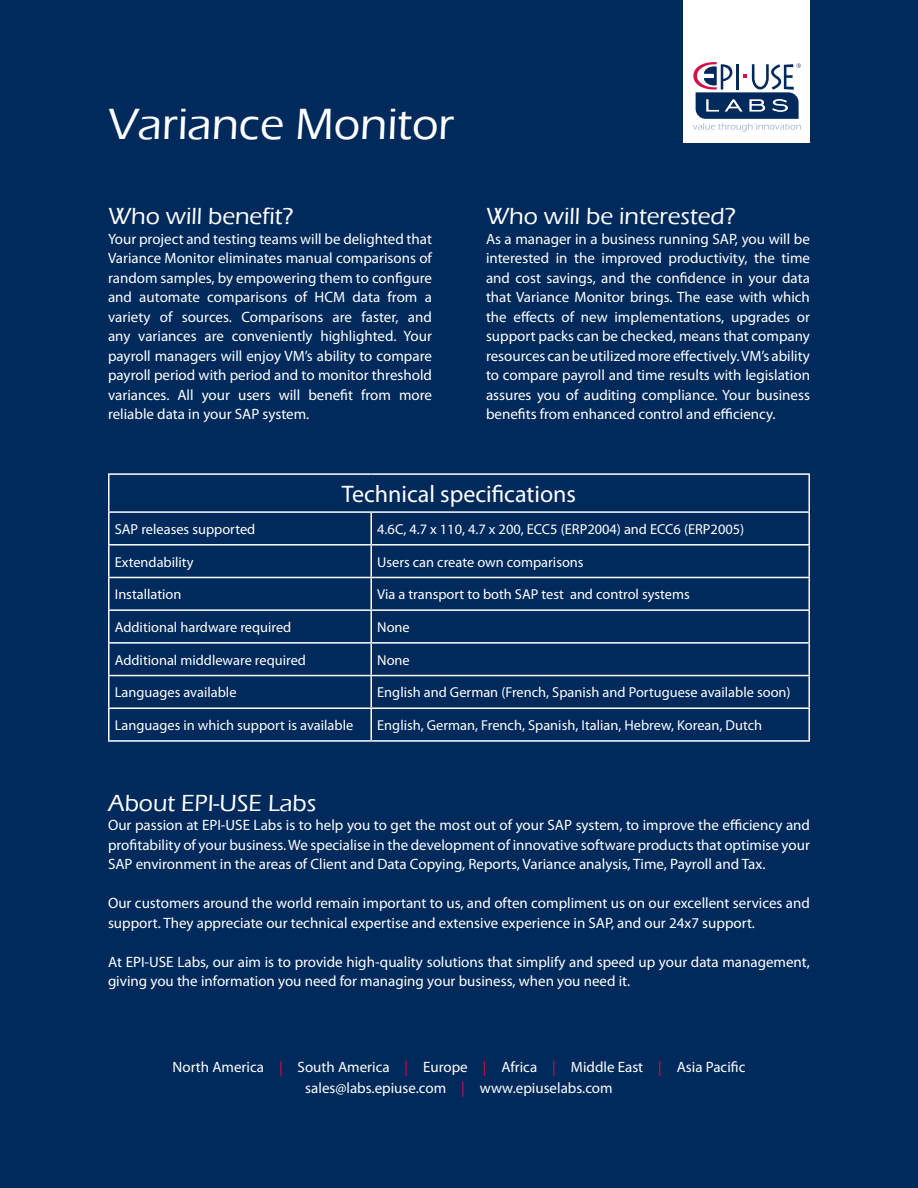
<style>
.page{position:relative;width:918px;height:1188px;background:#002a5c}
.page>*{position:absolute;margin:0;border:0;box-sizing:border-box;transform-origin:0 0}
.t1{font:500 45px "Eras ITC";color:#fff}
.t2{font:500 24px "Eras ITC";color:#fff}
.t3{font:24px "Myriad Pro";color:#fff}
.t4{font:15px/19.5px "Myriad Pro";color:#fff;text-align:justify}
.t5{font:14.4px "Myriad Pro";color:#fff}
.s1{color:#d41145}
</style>
<div class="page">
<hr style="left:108px;top:740px;width:263px;height:2px;background:#fff">
<hr style="left:371px;top:740px;width:439px;height:2px;background:#fff">
<hr style="left:108px;top:473px;width:263px;height:2px;background:#fff">
<hr style="left:108px;top:475px;width:2px;height:36px;background:#fff">
<hr style="left:371px;top:473px;width:439px;height:2px;background:#fff">
<hr style="left:808px;top:475px;width:2px;height:36px;background:#fff">
<hr style="left:108px;top:511px;width:263px;height:2px;background:#fff">
<hr style="left:108px;top:513px;width:2px;height:31px;background:#fff">
<hr style="left:371px;top:511px;width:439px;height:2px;background:#fff">
<hr style="left:370px;top:513px;width:2px;height:31px;background:#fff">
<hr style="left:808px;top:513px;width:2px;height:31px;background:#fff">
<hr style="left:108px;top:544px;width:263px;height:2px;background:#fff">
<hr style="left:108px;top:546px;width:2px;height:31px;background:#fff">
<hr style="left:371px;top:544px;width:439px;height:2px;background:#fff">
<hr style="left:370px;top:546px;width:2px;height:31px;background:#fff">
<hr style="left:808px;top:546px;width:2px;height:31px;background:#fff">
<hr style="left:108px;top:577px;width:263px;height:1px;background:#fff">
<hr style="left:108px;top:578px;width:2px;height:31px;background:#fff">
<hr style="left:371px;top:577px;width:439px;height:1px;background:#fff">
<hr style="left:370px;top:578px;width:2px;height:31px;background:#fff">
<hr style="left:808px;top:578px;width:2px;height:31px;background:#fff">
<hr style="left:108px;top:609px;width:263px;height:2px;background:#fff">
<hr style="left:108px;top:611px;width:2px;height:31px;background:#fff">
<hr style="left:371px;top:609px;width:439px;height:2px;background:#fff">
<hr style="left:370px;top:611px;width:2px;height:31px;background:#fff">
<hr style="left:808px;top:611px;width:2px;height:31px;background:#fff">
<hr style="left:108px;top:642px;width:263px;height:2px;background:#fff">
<hr style="left:108px;top:644px;width:2px;height:31px;background:#fff">
<hr style="left:371px;top:642px;width:439px;height:2px;background:#fff">
<hr style="left:370px;top:644px;width:2px;height:31px;background:#fff">
<hr style="left:808px;top:644px;width:2px;height:31px;background:#fff">
<hr style="left:108px;top:675px;width:263px;height:1px;background:#fff">
<hr style="left:108px;top:676px;width:2px;height:31px;background:#fff">
<hr style="left:371px;top:675px;width:439px;height:1px;background:#fff">
<hr style="left:370px;top:676px;width:2px;height:31px;background:#fff">
<hr style="left:808px;top:676px;width:2px;height:31px;background:#fff">
<hr style="left:108px;top:707px;width:263px;height:2px;background:#fff">
<hr style="left:108px;top:709px;width:2px;height:31px;background:#fff">
<hr style="left:371px;top:707px;width:439px;height:2px;background:#fff">
<hr style="left:370px;top:709px;width:2px;height:31px;background:#fff">
<hr style="left:808px;top:709px;width:2px;height:31px;background:#fff">
<div style="left:684px;top:0;width:126px;height:143px;background:#fff"></div>
<svg style="left:693px;top:62px;width:108px;height:70px"></svg>
<h1 class="t1" style="left:108px;top:99px;width:348px">Variance Monitor</h1>
<h2 class="t2" style="left:108px;top:203px;width:187px">Who will benefit?</h2>
<p class="t4" style="left:108px;top:229px;width:326px">Your project and testing teams will be delighted that Variance Monitor eliminates manual comparisons of random samples, by empowering them to configure and automate comparisons of HCM data from a variety of sources. Comparisons are faster, and any variances are conveniently highlighted. Your payroll managers will enjoy VM’s ability to compare payroll period with period and to monitor threshold variances. All your users will benefit from more reliable data in your SAP system.</p>
<h2 class="t2" style="left:486px;top:203px;width:252px">Who will be interested?</h2>
<p class="t4" style="left:486px;top:229px;width:326px">As a manager in a business running SAP, you will be interested in the improved productivity, the time and cost savings, and the confidence in your data that Variance Monitor brings. The ease with which the effects of new implementations, upgrades or support packs can be checked, means that company resources can be utilized more effectively. VM’s ability to compare payroll and time results with legislation assures you of auditing compliance. Your business benefits from enhanced control and efficiency.</p>
<h2 class="t3" style="left:342px;top:479px;width:236px">Technical specifications</h2>
<p class="t5" style="left:115px;top:520px;width:142px">SAP releases supported</p>
<p class="t5" style="left:377px;top:520px;width:369px">4.6C, 4.7 x 110, 4.7 x 200, ECC5 (ERP2004) and ECC6 (ERP2005)</p>
<p class="t5" style="left:115px;top:553px;width:80px">Extendability</p>
<p class="t5" style="left:377px;top:553px;width:208px">Users can create own comparisons</p>
<p class="t5" style="left:115px;top:586px;width:68px">Installation</p>
<p class="t5" style="left:377px;top:586px;width:314px">Via a transport to both SAP test and control systems</p>
<p class="t5" style="left:115px;top:618px;width:178px">Additional hardware required</p>
<p class="t5" style="left:377px;top:618px;width:34px">None</p>
<p class="t5" style="left:115px;top:651px;width:193px">Additional middleware required</p>
<p class="t5" style="left:377px;top:651px;width:34px">None</p>
<p class="t5" style="left:115px;top:684px;width:123px">Languages available</p>
<p class="t5" style="left:377px;top:684px;width:415px">English and German (French, Spanish and Portuguese available soon)</p>
<p class="t5" style="left:115px;top:716px;width:240px">Languages in which support is available</p>
<p class="t5" style="left:377px;top:716px;width:387px">English, German, French, Spanish, Italian, Hebrew, Korean, Dutch</p>
<h2 class="t2" style="left:108px;top:789px;width:210px">About EPI-USE Labs</h2>
<p class="t4" style="left:108px;top:815px;width:704px">Our passion at EPI-USE Labs is to help you to get the most out of your SAP system, to improve the efficiency and profitability of your business. We specialise in the development of innovative software products that optimise your SAP environment in the areas of Client and Data Copying, Reports, Variance analysis, Time, Payroll and Tax.</p>
<p class="t4" style="left:108px;top:893px;width:703px">Our customers around the world remain important to us, and often compliment us on our excellent services and support. They appreciate our technical expertise and extensive experience in SAP, and our 24x7 support.</p>
<p class="t4" style="left:108px;top:952px;width:703px">At EPI-USE Labs, our aim is to provide high-quality solutions that simplify and speed up your data management, giving you the information you need for managing your business, when you need it.</p>
<p class="t4" style="left:173px;top:1056px;width:574px;line-height:21px;text-align:center">North America <span class="s1">|</span> South America <span class="s1">|</span> Europe <span class="s1">|</span> Africa <span class="s1">|</span> Middle East <span class="s1">|</span> Asia Pacific sales@labs.epiuse.com <span class="s1">|</span> www.epiuselabs.com</p>
</div>
